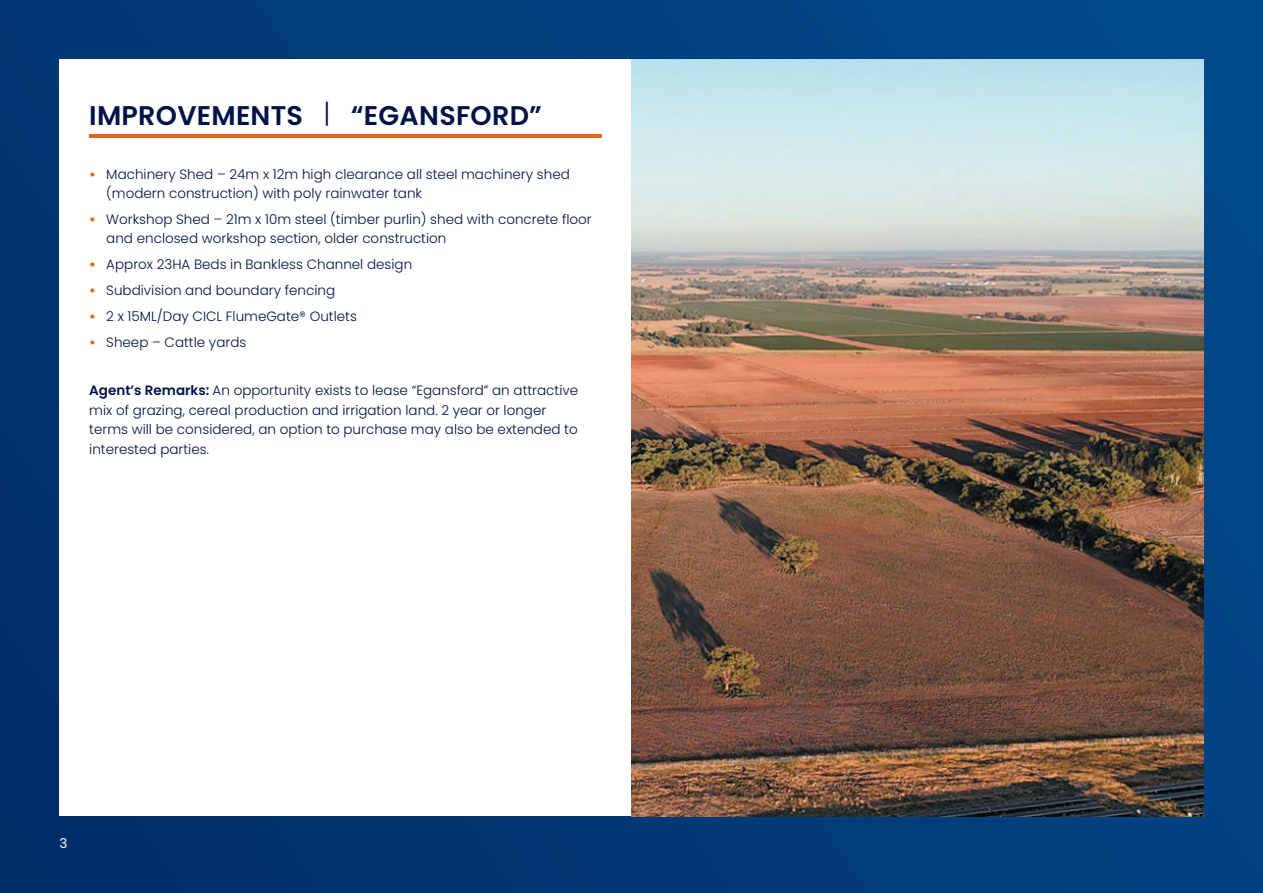
<style>
.page{position:relative;width:1263px;height:893px;background:#fff}
.page>*{position:absolute;margin:0;border:0;box-sizing:border-box;transform-origin:0 0}
.t1{font:600 27px "Poppins";letter-spacing:.01em;color:#001346}
.t2{font:300 13.5px/19.5px "Poppins";color:#001346}
.t3{font:13.5px "Poppins";color:#fff}
.s1{font-weight:300}
.s2{font-weight:700;color:#e2681d}
.s3{font-weight:600}
</style>
<div class="page">
<div style="left:0;top:0;width:1263px;height:893px;background:linear-gradient(to right,#01316b,#014685)"></div>
<div style="left:60px;top:60px;width:1143px;height:756px;background:#fff"></div>
<img style="left:631px;top:60px;width:572px;height:756px">
<hr style="left:89px;top:135px;width:513px;height:3px;background:#e2681d">
<h1 class="t1" style="left:89px;top:100px;width:454px">IMPROVEMENTS <span class="s1">|</span> “EGANSFORD”</h1>
<p class="t2" style="left:106px;top:164px;width:465px;text-indent:-17px"><span class="s2">•</span> Machinery Shed – 24m x 12m high clearance all steel machinery shed (modern construction) with poly rainwater tank</p>
<p class="t2" style="left:106px;top:210px;width:487px;text-indent:-17px"><span class="s2">•</span> Workshop Shed – 21m x 10m steel (timber purlin) shed with concrete floor and enclosed workshop section, older construction</p>
<p class="t2" style="left:89px;top:255px;width:324px"><span class="s2">•</span> Approx 23HA Beds in Bankless Channel design</p>
<p class="t2" style="left:89px;top:281px;width:247px"><span class="s2">•</span> Subdivision and boundary fencing</p>
<p class="t2" style="left:89px;top:307px;width:269px"><span class="s2">•</span> 2 x 15ML/Day CICL FlumeGate® Outlets</p>
<p class="t2" style="left:89px;top:333px;width:159px"><span class="s2">•</span> Sheep – Cattle yards</p>
<p class="t2" style="left:89px;top:381px;width:490px"><span class="s3">Agent’s Remarks:</span> An opportunity exists to lease “Egansford” an attractive mix of grazing, cereal production and irrigation land. 2 year or longer terms will be considered, an option to purchase may also be extended to interested parties.</p>
<p class="t3" style="left:60px;top:835px;width:9px">3</p>
</div>
